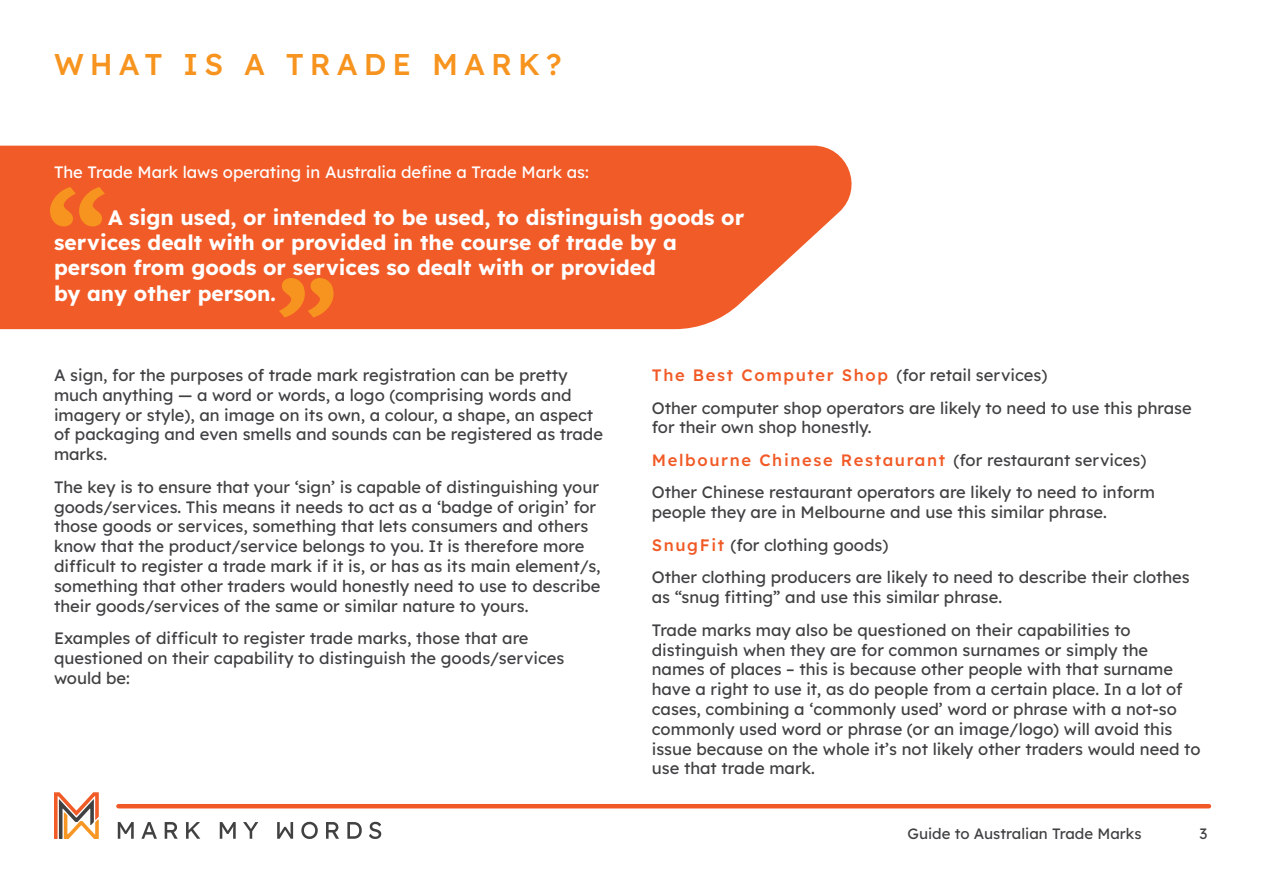
<style>
.page{position:relative;width:1263px;height:893px;background:#fff}
.page>*{position:absolute;margin:0;border:0;box-sizing:border-box;transform-origin:0 0}
.t1{font:500 135px "Lexend Deca";color:#f7941f}
.t2{font:500 30px "Lexend Deca";letter-spacing:.2em;color:#f7941f}
.t3{font:700 21px/25.2px "Lexend Deca";color:#fff}
.t4{font:16.5px/19.8px "Lexend Deca";color:#414042}
.t5{font:16.5px "Lexend Deca";color:#fff}
.t6{font:15px "Lexend Deca";color:#414042}
.s1{font-weight:500;color:#f15a26}
</style>
<div class="page">
<svg style="left:118px;top:822px;width:16px;height:17px"></svg>
<svg style="left:141px;top:822px;width:16px;height:17px"></svg>
<svg style="left:165px;top:822px;width:13px;height:17px"></svg>
<svg style="left:186px;top:822px;width:14px;height:17px"></svg>
<svg style="left:220px;top:822px;width:16px;height:17px"></svg>
<svg style="left:243px;top:822px;width:15px;height:17px"></svg>
<svg style="left:277px;top:822px;width:16px;height:17px"></svg>
<svg style="left:301px;top:822px;width:17px;height:17px"></svg>
<svg style="left:326px;top:822px;width:13px;height:17px"></svg>
<svg style="left:347px;top:822px;width:15px;height:17px"></svg>
<svg style="left:369px;top:822px;width:12px;height:17px"></svg>
<svg style="left:54px;top:792px;width:45px;height:47px"></svg>
<hr style="left:118px;top:804px;width:1091px;height:4px;background:#f15a26">
<div style="left:0;top:146px;width:851px;height:183px;background:#f15b28"></div>
<h2 class="t2" style="left:54px;top:43px;width:509px">WHAT IS A TRADE MARK?</h2>
<p class="t5" style="left:54px;top:160px;width:536px">The Trade Mark laws operating in Australia define a Trade Mark as:</p>
<p class="t3" style="left:54px;top:204px;width:692px;text-indent:54px">A sign used, or intended to be used, to distinguish goods or services dealt with or provided in the course of trade by a person from goods or services so dealt with or provided</p>
<h1 class="t1" style="left:45px;top:142px;width:65px">“</h1>
<p class="t3" style="left:54px;top:279px;width:223px">by any other person.</p>
<h1 class="t1" style="left:276px;top:234px;width:64px">”</h1>
<p class="t4" style="left:54px;top:364px;width:551px">A sign, for the purposes of trade mark registration can be pretty much anything — a word or words, a logo (comprising words and imagery or style), an image on its own, a colour, a shape, an aspect of packaging and even smells and sounds can be registered as trade marks.</p>
<p class="t4" style="left:54px;top:476px;width:548px">The key is to ensure that your ‘sign’ is capable of distinguishing your goods/services. This means it needs to act as a ‘badge of origin’ for those goods or services, something that lets consumers and others know that the product/service belongs to you. It is therefore more difficult to register a trade mark if it is, or has as its main element/s, something that other traders would honestly need to use to describe their goods/services of the same or similar nature to yours.</p>
<p class="t4" style="left:54px;top:627px;width:512px">Examples of difficult to register trade marks, those that are questioned on their capability to distinguish the goods/services would be:</p>
<p class="t4" style="left:652px;top:358px;width:541px;line-height:32.5px"><span class="s1">The Best Computer Shop</span> (for retail services)<br>Other computer shop operators are likely to need to use this phrase</p>
<p class="t4" style="left:652px;top:410px;width:505px;line-height:32.5px">for their own shop honestly.<br><span class="s1">Melbourne Chinese Restaurant</span> (for restaurant services)<br>Other Chinese restaurant operators are likely to need to inform</p>
<p class="t4" style="left:652px;top:495px;width:539px;line-height:32.5px">people they are in Melbourne and use this similar phrase.<br><span class="s1">SnugFit</span> (for clothing goods)<br>Other clothing producers are likely to need to describe their clothes</p>
<p class="t4" style="left:652px;top:580px;width:480px;line-height:32.5px">as “snug fitting” and use this similar phrase.<br>Trade marks may also be questioned on their capabilities to</p>
<p class="t4" style="left:652px;top:639px;width:550px">distinguish when they are for common surnames or simply the names of places – this is because other people with that surname have a right to use it, as do people from a certain place. In a lot of cases, combining a ‘commonly used’ word or phrase with a not-so commonly used word or phrase (or an image/logo) will avoid this issue because on the whole it’s not likely other traders would need to use that trade mark.</p>
<p class="t6" style="left:907px;top:823px;width:236px">Guide to Australian Trade Marks</p>
<p class="t6" style="left:1199px;top:822px;width:9px">3</p>
</div>
